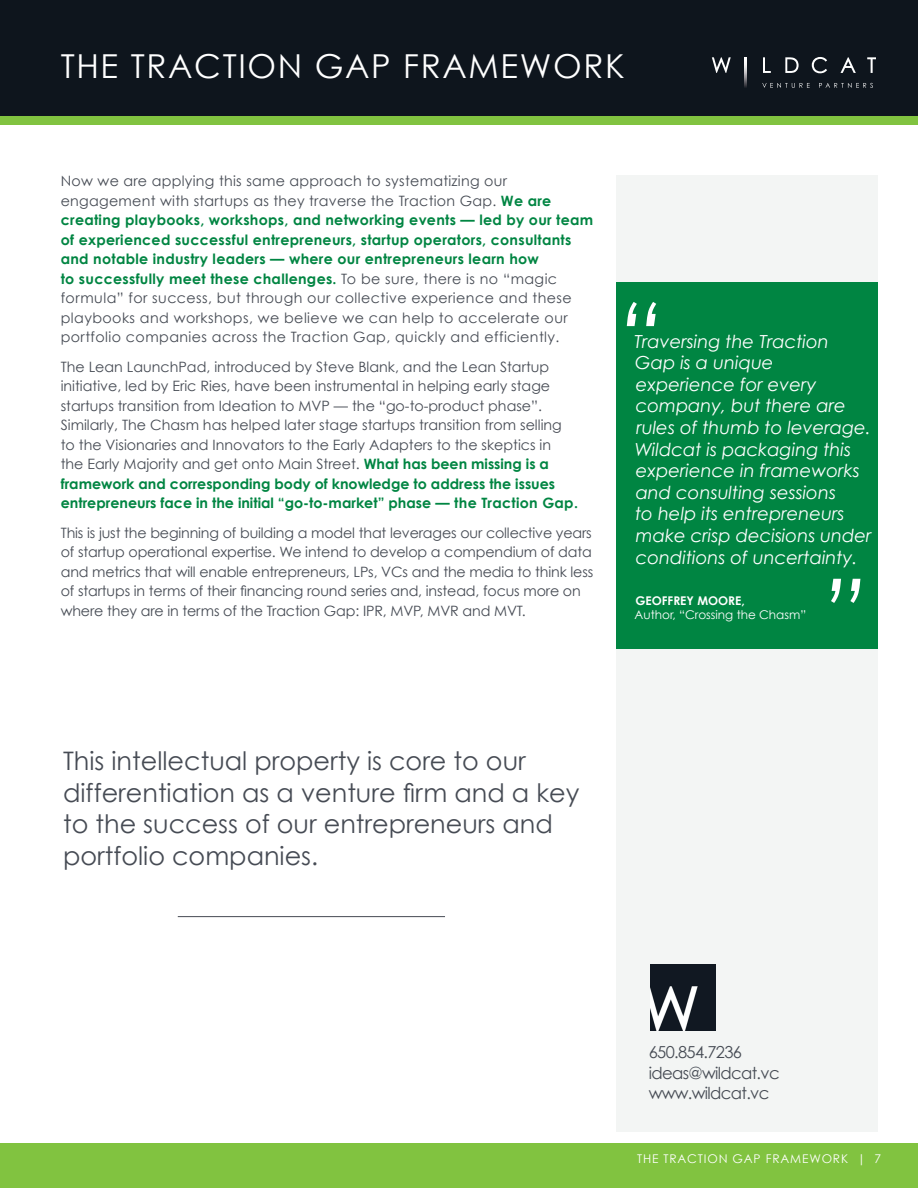
<style>
.page{position:relative;width:918px;height:1188px;background:#fff}
.page>*{position:absolute;margin:0;border:0;box-sizing:border-box;transform-origin:0 0}
.t1{font:italic 90px "Century Gothic";color:#fff}
.t2{font:33px "Century Gothic";letter-spacing:.05em;color:#fff}
.Intro_large_copy{font:25.5px/31.5px "Century Gothic";color:#464b54}
.t3{font:italic 18px/21.6px "Century Gothic";color:#fff}
.Body_copy_9_5_13{font:16.5px "Century Gothic";letter-spacing:-.04em;color:#464b54}
.Body_copy_9_5_13-2{font:14.25px/19.5px "Century Gothic";color:#464b54}
.Body_copy_9_5_13-3{font:14.25px/19.5px "Century Gothic";letter-spacing:.03em;color:#464b54}
.Quote_Author{font:12px/14.4px "Century Gothic";color:#fff}
.Quote_Author-2{font:12px "Century Gothic";letter-spacing:.07em;color:#fff}
.s1{font-weight:700;color:#008542}
.s2{font-weight:700}
</style>
<div class="page">
<div style="left:0;top:0;width:918px;height:118px;background:#0e151d"></div>
<div style="left:0;top:117px;width:918px;height:8px;background:#81c340"></div>
<svg style="left:745px;top:73px;width:2px;height:15px"></svg>
<svg style="left:762px;top:83px;width:48px;height:5px"></svg>
<svg style="left:819px;top:83px;width:54px;height:5px"></svg>
<svg style="left:712px;top:57px;width:164px;height:16px"></svg>
<div style="left:0;top:1144px;width:918px;height:44px;background:#81c340"></div>
<div style="left:616px;top:176px;width:262px;height:956px;background:#f3f5f4"></div>
<hr style="left:178px;top:916px;width:267px;height:1px;background:#464b54">
<div style="left:616px;top:282px;width:262px;height:366px;background:#008542"></div>
<img style="left:650px;top:965px;width:66px;height:65px">
<h2 class="t2" style="left:61px;top:46px;width:566px">THE TRACTION GAP FRAMEWORK</h2>
<p class="Body_copy_9_5_13-3" style="left:61px;top:171px;width:534px">Now we are applying this same approach to systematizing our engagement with startups as they traverse the Traction Gap. <span class="s1">We are creating playbooks, workshops, and networking events — led by our team of experienced successful entrepreneurs, startup operators, consultants and notable industry leaders — where our entrepreneurs learn how<br>to successfully meet these challenges.</span> To be sure, there is no “magic formula” for success, but through our collective experience and these playbooks and workshops, we believe we can help to accelerate our portfolio companies across the Traction Gap, quickly and efficiently.</p>
<p class="Body_copy_9_5_13-2" style="left:61px;top:357px;width:519px">The Lean LaunchPad, introduced by Steve Blank, and the Lean Startup initiative, led by Eric Ries, have been instrumental in helping early stage startups transition from Ideation to MVP — the “go-to-product phase”.<br>Similarly, The Chasm has helped later stage startups transition from selling to the Visionaries and Innovators to the Early Adapters to the skeptics in<br>the Early Majority and get onto Main Street. <span class="s1">What has been missing is a framework and corresponding body of knowledge to address the issues entrepreneurs face in the initial “go-to-market” phase — the Traction Gap.</span></p>
<p class="Body_copy_9_5_13-2" style="left:61px;top:523px;width:534px">This is just the beginning of building a model that leverages our collective years of startup operational expertise. We intend to develop a compendium of data and metrics that will enable entrepreneurs, LPs, VCs and the media to think less of startups in terms of their financing round series and, instead, focus more on where they are in terms of the Traction Gap: IPR, MVP, MVR and MVT.</p>
<p class="t1" style="left:618px;top:281px;width:47px">“</p>
<p class="t3" style="left:634px;top:330px;width:239px">Traversing the Traction<br>Gap is a unique experience for every company, but there are rules of thumb to leverage.<br>Wildcat is packaging this experience in frameworks and consulting sessions<br>to help its entrepreneurs make crisp decisions under conditions of uncertainty.</p>
<p class="Quote_Author" style="left:635px;top:593px;width:173px"><span class="s2">GEOFFREY MOORE,<br></span>Author, “Crossing the Chasm”</p>
<p class="t1" style="left:869px;top:624px;width:47px;rotate:-180deg">“</p>
<p class="Intro_large_copy" style="left:63px;top:745px;width:518px">This intellectual property is core to our differentiation as a venture firm and a key to the success of our entrepreneurs and portfolio companies.</p>
<p class="Body_copy_9_5_13" style="left:649px;top:1042px;width:95px">650.854.7236</p>
<p class="Body_copy_9_5_13" style="left:649px;top:1063px;width:132px">ideas@wildcat.vc</p>
<p class="Body_copy_9_5_13" style="left:649px;top:1083px;width:122px">www.wildcat.vc</p>
<p class="Quote_Author-2" style="left:637px;top:1151px;width:246px">THE TRACTION GAP FRAMEWORK | 7</p>
</div>
